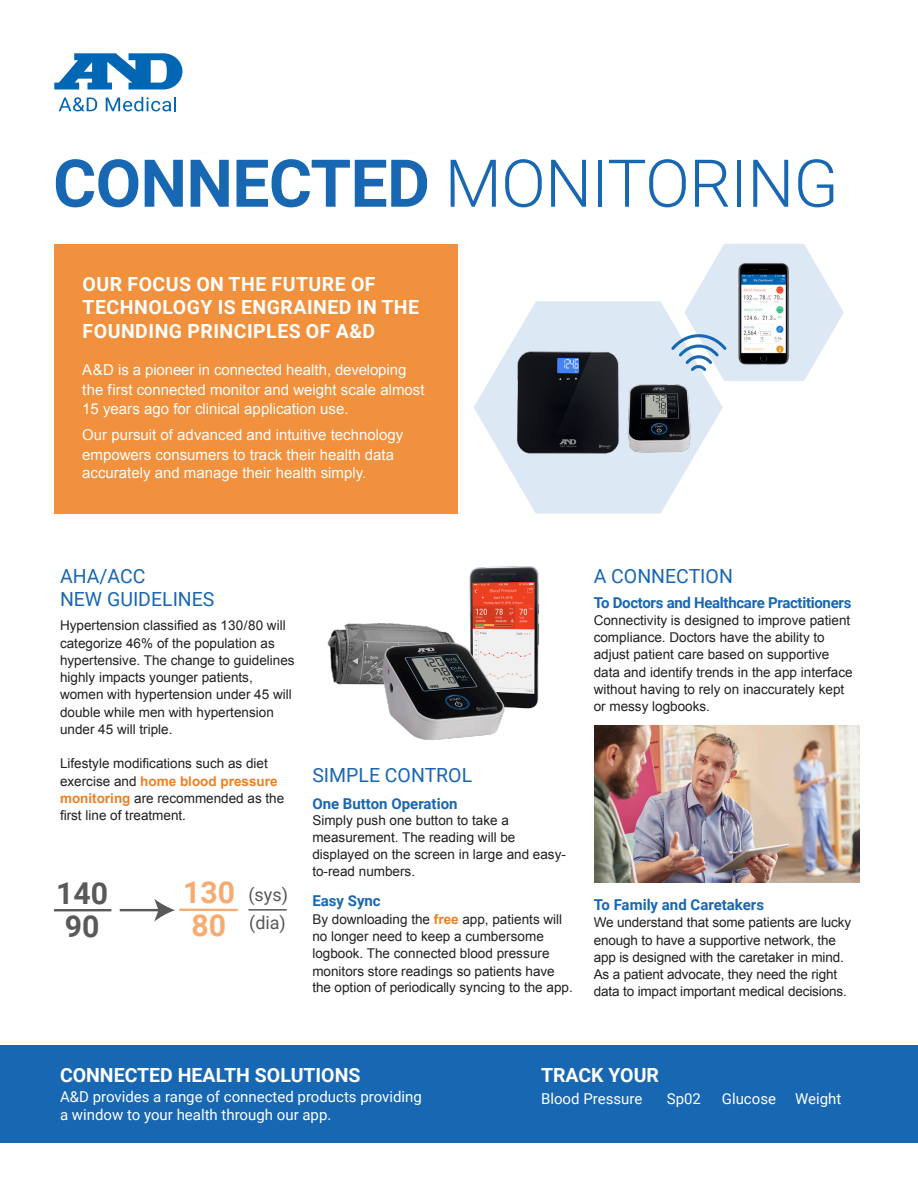
<style>
.page{position:relative;width:918px;height:1188px;background:#fff}
.page>*{position:absolute;margin:0;border:0;box-sizing:border-box;transform-origin:0 0}
.t1{font:300 66px "Roboto";letter-spacing:-.01em;color:#1867b3}
.t2{font:700 30.15px/32.8px "Roboto";color:#f6ac71}
.t3{font:700 30.15px/32.8px "Roboto";color:#58595b}
.t4{font:700 19.5px/23.4px "Roboto";letter-spacing:.025em;color:#fff}
.t5{font:19.5px/23.4px "Roboto";color:#1867b3}
.t6{font:700 19.5px "Roboto";color:#fff}
.t7{font:18px "Roboto";color:#57585a}
.t8{font:15px/19.5px "Arial";color:#fff}
.t9{font:15px/18px "Roboto";color:#fff}
.t10{font:700 15px "Roboto";letter-spacing:-.01em;color:#1867b3}
.t11{font:13.5px/17.2px "Arial";color:#231f20}
.s1{font-weight:700}
.s2{font-weight:700;color:#ee7f22}
.s3{font-weight:700;color:#ed7f23}
</style>
<div class="page">
<div style="left:0;top:1046px;width:918px;height:97px;background:#1867b3"></div>
<svg style="left:474px;top:301px;width:249px;height:213px;fill:#dce8f3"></svg>
<img style="left:594px;top:725px;width:265px;height:157px">
<img style="left:327px;top:566px;width:213px;height:174px">
<div style="left:54px;top:244px;width:404px;height:270px;background:#f1903d"></div>
<hr style="left:54px;top:909px;width:57px;height:2px;background:#58595b">
<hr style="left:120px;top:909px;width:40px;height:2px;background:#58595b">
<svg style="left:154px;top:899px;width:84px;height:23px"></svg>
<img style="left:501px;top:324px;width:205px;height:150px">
<svg style="left:59px;top:97px;width:38px;height:14px"></svg>
<svg style="left:106px;top:97px;width:70px;height:14px"></svg>
<svg style="left:54px;top:53px;width:128px;height:36px"></svg>
<svg style="left:669px;top:244px;width:175px;height:137px"></svg>
<hr style="left:248px;top:909px;width:39px;height:2px;background:#57585a">
<p class="t1" style="left:53px;top:137px;width:787px"><span class="s1">CONNECTED</span> MONITORING</p>
<p class="t4" style="left:83px;top:271px;width:338px">OUR FOCUS ON THE FUTURE OF<br>TECHNOLOGY IS ENGRAINED IN THE<br>FOUNDING PRINCIPLES OF A&amp;D</p>
<p class="t8" style="left:82px;top:360px;width:344px">A&amp;D is a pioneer in connected health, developing the first connected monitor and weight scale almost<br>15 years ago for clinical application use.</p>
<p class="t8" style="left:82px;top:425px;width:322px">Our pursuit of advanced and intuitive technology empowers consumers to track their health data</p>
<p class="t8" style="left:82px;top:463px;width:286px">accurately and manage their health simply.</p>
<p class="t5" style="left:60px;top:564px;width:156px">AHA/ACC<br>NEW GUIDELINES</p>
<p class="t11" style="left:60px;top:617px;width:236px">Hypertension classified as 130/80 will categorize 46% of the population as hypertensive. The change to guidelines highly impacts younger patients, women with hypertension under 45 will double while men with hypertension under 45 will triple.</p>
<p class="t11" style="left:60px;top:755px;width:226px">Lifestyle modifications such as diet exercise and <span class="s2">home blood pressure monitoring</span> are recommended as the first line of treatment.</p>
<p class="t3" style="left:56px;top:876px;width:53px">140<br>90</p>
<p class="t2" style="left:183px;top:875px;width:53px">130<br>80</p>
<p class="t7" style="left:248px;top:882px;width:41px">(sys)</p>
<p class="t7" style="left:249px;top:910px;width:38px">(dia)</p>
<p class="t5" style="left:312px;top:763px;width:161px">SIMPLE CONTROL</p>
<p class="t10" style="left:312px;top:793px;width:147px">One Button Operation</p>
<p class="t11" style="left:312px;top:812px;width:255px">Simply push one button to take a measurement. The reading will be displayed on the screen in large and easy&shy;to-read numbers.</p>
<p class="t10" style="left:312px;top:890px;width:70px">Easy Sync</p>
<p class="t11" style="left:312px;top:910px;width:251px">By downloading the <span class="s3">free</span> app, patients will no longer need to keep a cumbersome logbook. The connected blood pressure monitors store readings so patients have</p>
<p class="t11" style="left:312px;top:978px;width:262px">the option of periodically syncing to the app.</p>
<p class="t5" style="left:594px;top:564px;width:141px">A CONNECTION</p>
<p class="t10" style="left:594px;top:592px;width:259px">To Doctors and Healthcare Practitioners</p>
<p class="t11" style="left:594px;top:612px;width:260px">Connectivity is designed to improve patient compliance. Doctors have the ability to adjust patient care based on supportive data and identify trends in the app interface without having to rely on inaccurately kept or messy logbooks.</p>
<p class="t10" style="left:594px;top:894px;width:172px">To Family and Caretakers</p>
<p class="t11" style="left:594px;top:914px;width:259px">We understand that some patients are lucky enough to have a supportive network, the app is designed with the caretaker in mind.<br>As a patient advocate, they need the right data to impact important medical decisions.</p>
<p class="t6" style="left:60px;top:1062px;width:302px">CONNECTED HEALTH SOLUTIONS</p>
<p class="t9" style="left:60px;top:1087px;width:363px">A&amp;D provides a range of connected products providing a window to your health through our app.</p>
<p class="t9" style="left:541px;top:1089px;width:103px">Blood Pressure</p>
<p class="t9" style="left:667px;top:1089px;width:36px">Sp02</p>
<p class="t9" style="left:722px;top:1089px;width:56px">Glucose</p>
<p class="t9" style="left:795px;top:1089px;width:48px">Weight</p>
<p class="t6" style="left:541px;top:1062px;width:119px">TRACK YOUR</p>
</div>
